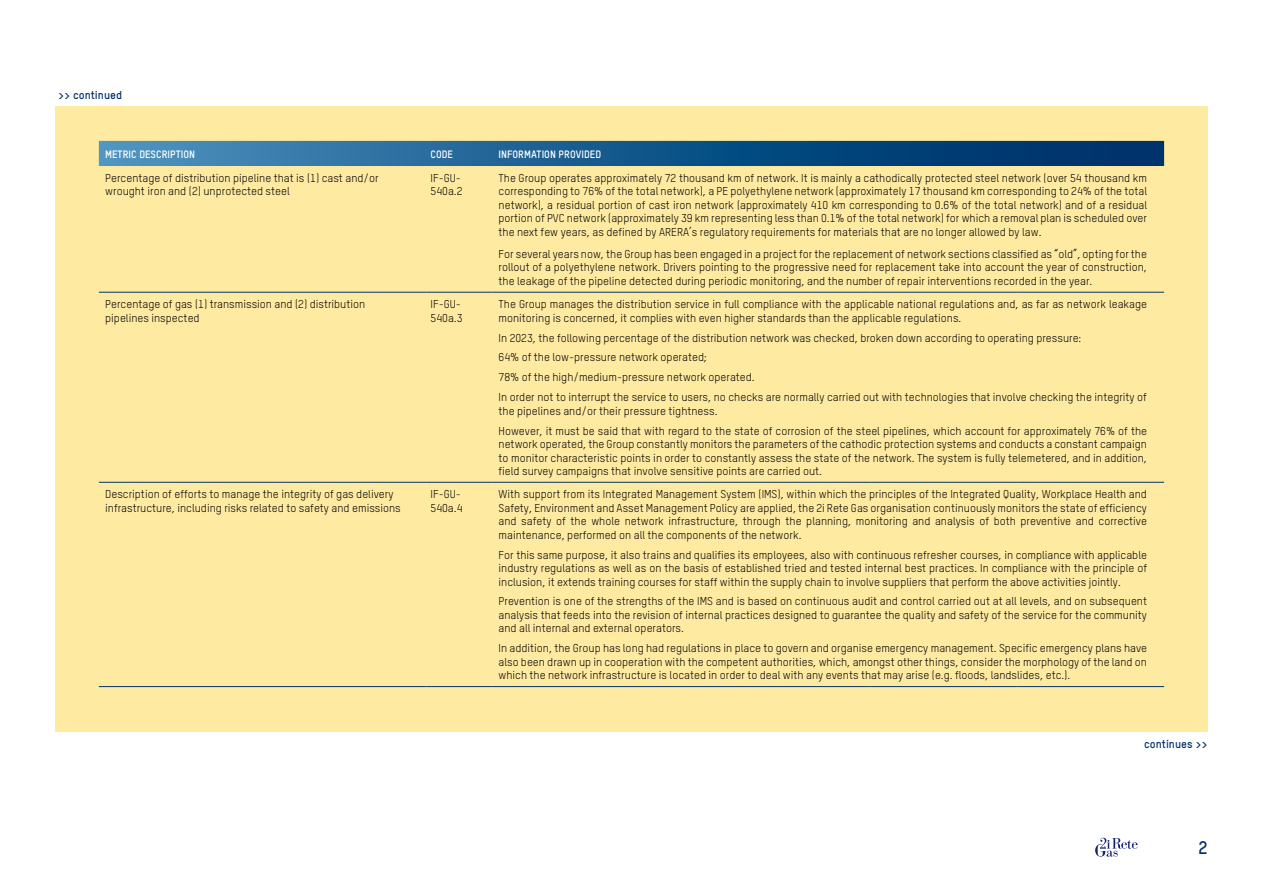
<style>
.page{position:relative;width:1263px;height:893px;background:#fff}
.page>*{position:absolute;margin:0;border:0;box-sizing:border-box;transform-origin:0 0}
.t1{font:700 18px "TSTARPRO";color:#00316a}
.t2{font:11.25px/13.5px "TSTARPRO";color:#000}
.t3{font:700 11.25px "TSTARPRO";color:#00316a}
.t4{font:700 10.5px "TSTARPRO";color:#fff}
</style>
<div class="page">
<div style="left:55px;top:106px;width:1153px;height:625px;background:#ffeaa2"></div>
<svg style="left:99px;top:141px;width:1065px;height:25px;background:#195b8e"></svg>
<hr style="left:99px;top:292px;width:327px;height:1px;background:#00316a">
<hr style="left:99px;top:482px;width:327px;height:1px;background:#00316a">
<hr style="left:99px;top:686px;width:327px;height:1px;background:#00316a">
<hr style="left:426px;top:292px;width:66px;height:1px;background:#00316a">
<hr style="left:426px;top:482px;width:66px;height:1px;background:#00316a">
<hr style="left:426px;top:686px;width:66px;height:1px;background:#00316a">
<hr style="left:492px;top:292px;width:379px;height:1px;background:#00316a">
<hr style="left:871px;top:292px;width:146px;height:1px;background:#00316a">
<hr style="left:1017px;top:292px;width:147px;height:1px;background:#00316a">
<hr style="left:492px;top:482px;width:379px;height:1px;background:#00316a">
<hr style="left:871px;top:482px;width:146px;height:1px;background:#00316a">
<hr style="left:1017px;top:482px;width:147px;height:1px;background:#00316a">
<hr style="left:492px;top:686px;width:379px;height:1px;background:#00316a">
<hr style="left:871px;top:686px;width:146px;height:1px;background:#00316a">
<hr style="left:1017px;top:686px;width:147px;height:1px;background:#00316a">
<svg style="left:1095px;top:838px;width:42px;height:19px"></svg>
<p class="t3" style="left:58px;top:88px;width:65px">&gt;&gt; continued</p>
<p class="t4" style="left:105px;top:147px;width:91px">METRIC DESCRIPTION</p>
<p class="t4" style="left:431px;top:147px;width:24px">CODE</p>
<p class="t4" style="left:499px;top:147px;width:104px">INFORMATION PROVIDED</p>
<p class="t2" style="left:105px;top:171px;width:275px">Percentage of distribution pipeline that is (1) cast and/or wrought iron and (2) unprotected steel</p>
<p class="t2" style="left:431px;top:171px;width:33px">IF-GU-<br>540a.2</p>
<p class="t2" style="left:499px;top:171px;width:650px;text-align:justify">The Group operates approximately 72 thousand km of network. It is mainly a cathodically protected steel network (over 54 thousand km corresponding to 76% of the total network), a PE polyethylene network (approximately 17 thousand km corresponding to 24% of the total network), a residual portion of cast iron network (approximately 410 km corresponding to 0.6% of the total network) and of a residual portion of PVC network (approximately 39 km representing less than 0.1% of the total network) for which a removal plan is scheduled over the next few years, as defined by ARERA’s regulatory requirements for materials that are no longer allowed by law.</p>
<p class="t2" style="left:499px;top:247px;width:650px;text-align:justify">For several years now, the Group has been engaged in a project for the replacement of network sections classified as “old”, opting for the rollout of a polyethylene network. Drivers pointing to the progressive need for replacement take into account the year of construction, the leakage of the pipeline detected during periodic monitoring, and the number of repair interventions recorded in the year.</p>
<p class="t2" style="left:105px;top:297px;width:262px">Percentage of gas (1) transmission and (2) distribution pipelines inspected</p>
<p class="t2" style="left:430px;top:297px;width:33px">IF-GU-<br>540a.3</p>
<p class="t2" style="left:499px;top:297px;width:650px">The Group manages the distribution service in full compliance with the applicable national regulations and, as far as network leakage monitoring is concerned, it complies with even higher standards than the applicable regulations.</p>
<p class="t2" style="left:499px;top:327px;width:650px;line-height:20px">In 2023, the following percentage of the distribution network was checked, broken down according to operating pressure:<br>64% of the low-pressure network operated;<br>78% of the high/medium-pressure network operated.<br>In order not to interrupt the service to users, no checks are normally carried out with technologies that involve checking the integrity of</p>
<p class="t2" style="left:499px;top:401px;width:650px;line-height:20px">the pipelines and/or their pressure tightness.<br>However, it must be said that with regard to the state of corrosion of the steel pipelines, which account for approximately 76% of the</p>
<p class="t2" style="left:499px;top:437px;width:650px;text-align:justify">network operated, the Group constantly monitors the parameters of the cathodic protection systems and conducts a constant campaign to monitor characteristic points in order to constantly assess the state of the network. The system is fully telemetered, and in addition, field survey campaigns that involve sensitive points are carried out.</p>
<p class="t2" style="left:105px;top:487px;width:297px">Description of efforts to manage the integrity of gas delivery infrastructure, including risks related to safety and emissions</p>
<p class="t2" style="left:430px;top:487px;width:33px">IF-GU-<br>540a.4</p>
<p class="t2" style="left:499px;top:487px;width:650px;text-align:justify">With support from its Integrated Management System (IMS), within which the principles of the Integrated Quality, Workplace Health and Safety, Environment and Asset Management Policy are applied, the 2i Rete Gas organisation continuously monitors the state of efficiency and safety of the whole network infrastructure, through the planning, monitoring and analysis of both preventive and corrective maintenance, performed on all the components of the network.</p>
<p class="t2" style="left:499px;top:548px;width:650px;text-align:justify">For this same purpose, it also trains and qualifies its employees, also with continuous refresher courses, in compliance with applicable industry regulations as well as on the basis of established tried and tested internal best practices. In compliance with the principle of inclusion, it extends training courses for staff within the supply chain to involve suppliers that perform the above activities jointly.</p>
<p class="t2" style="left:499px;top:595px;width:650px;text-align:justify">Prevention is one of the strengths of the IMS and is based on continuous audit and control carried out at all levels, and on subsequent analysis that feeds into the revision of internal practices designed to guarantee the quality and safety of the service for the community and all internal and external operators.</p>
<p class="t2" style="left:499px;top:641px;width:650px;text-align:justify">In addition, the Group has long had regulations in place to govern and organise emergency management. Specific emergency plans have also been drawn up in cooperation with the competent authorities, which, amongst other things, consider the morphology of the land on which the network infrastructure is located in order to deal with any events that may arise (e.g. floods, landslides, etc.).</p>
<p class="t3" style="left:1144px;top:737px;width:65px">continues &gt;&gt;</p>
<h1 class="t1" style="left:1198px;top:836px;width:11px">2</h1>
</div>
